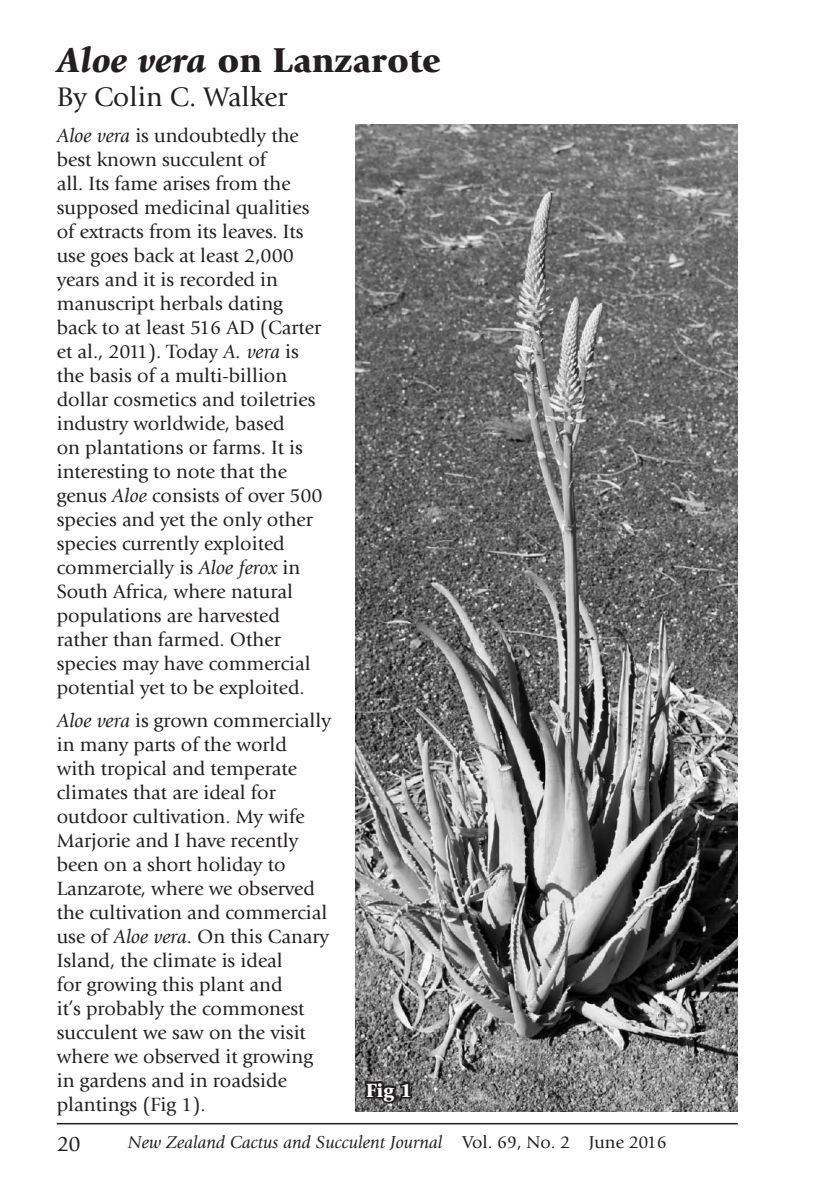
<style>
.page{position:relative;width:840px;height:1191px;background:#fff}
.page>*{position:absolute;margin:0;border:0;box-sizing:border-box;transform-origin:0 0}
.t1{font:900 36px "Giovanni";color:#231f20}
.t2{font:28px "Giovanni";color:#231f20}
.t3{font:22px "Giovanni";color:#231f20}
.t4{font:20px/24px "Giovanni";color:#231f20}
.t5{font:900 20px "Giovanni";color:#fff}
.t6{font:italic 18px "Giovanni";color:#231f20}
.s1{font-style:italic}
.s2{font-style:normal}
</style>
<div class="page">
<img style="left:355px;top:125px;width:382px;height:986px">
<svg style="left:362px;top:1078px;width:52px;height:27px"></svg>
<hr style="left:57px;top:1123px;width:680px;height:1px;background:#231f20">
<p class="t1" style="left:57px;top:39px;width:385px"><span class="s1">Aloe vera</span> on Lanzarote</p>
<p class="t2" style="left:57px;top:81px;width:232px">By Colin C. Walker</p>
<p class="t4" style="left:57px;top:124px;width:267px"><span class="s1">Aloe vera</span> is undoubtedly the best known succulent of<br>all. Its fame arises from the supposed medicinal qualities of extracts from its leaves. Its use goes back at least 2,000 years and it is recorded in manuscript herbals dating back to at least 516 AD (Carter et al., 2011). Today <span class="s1">A. vera</span> is the basis of a multi-billion dollar cosmetics and toiletries industry worldwide, based<br>on plantations or farms. It is interesting to note that the genus <span class="s1">Aloe</span> consists of over 500 species and yet the only other species currently exploited commercially is <span class="s1">Aloe ferox</span> in<br>South Africa, where natural populations are harvested rather than farmed. Other species may have commercial potential yet to be exploited.</p>
<p class="t4" style="left:57px;top:708px;width:275px"><span class="s1">Aloe vera</span> is grown commercially in many parts of the world<br>with tropical and temperate climates that are ideal for outdoor cultivation. My wife<br>Marjorie and I have recently been on a short holiday to<br>Lanzarote, where we observed the cultivation and commercial use of <span class="s1">Aloe vera</span>. On this Canary<br>Island, the climate is ideal<br>for growing this plant and<br>it’s probably the commonest succulent we saw on the visit where we observed it growing in gardens and in roadside plantings (Fig 1).</p>
<p class="t5" style="left:366px;top:1078px;width:47px">Fig 1</p>
<p class="t3" style="left:57px;top:1131px;width:26px">20</p>
<p class="t6" style="left:128px;top:1131px;width:540px">New Zealand Cactus and Succulent Journal <span class="s2">Vol. 69, No. 2 June 2016</span></p>
</div>
